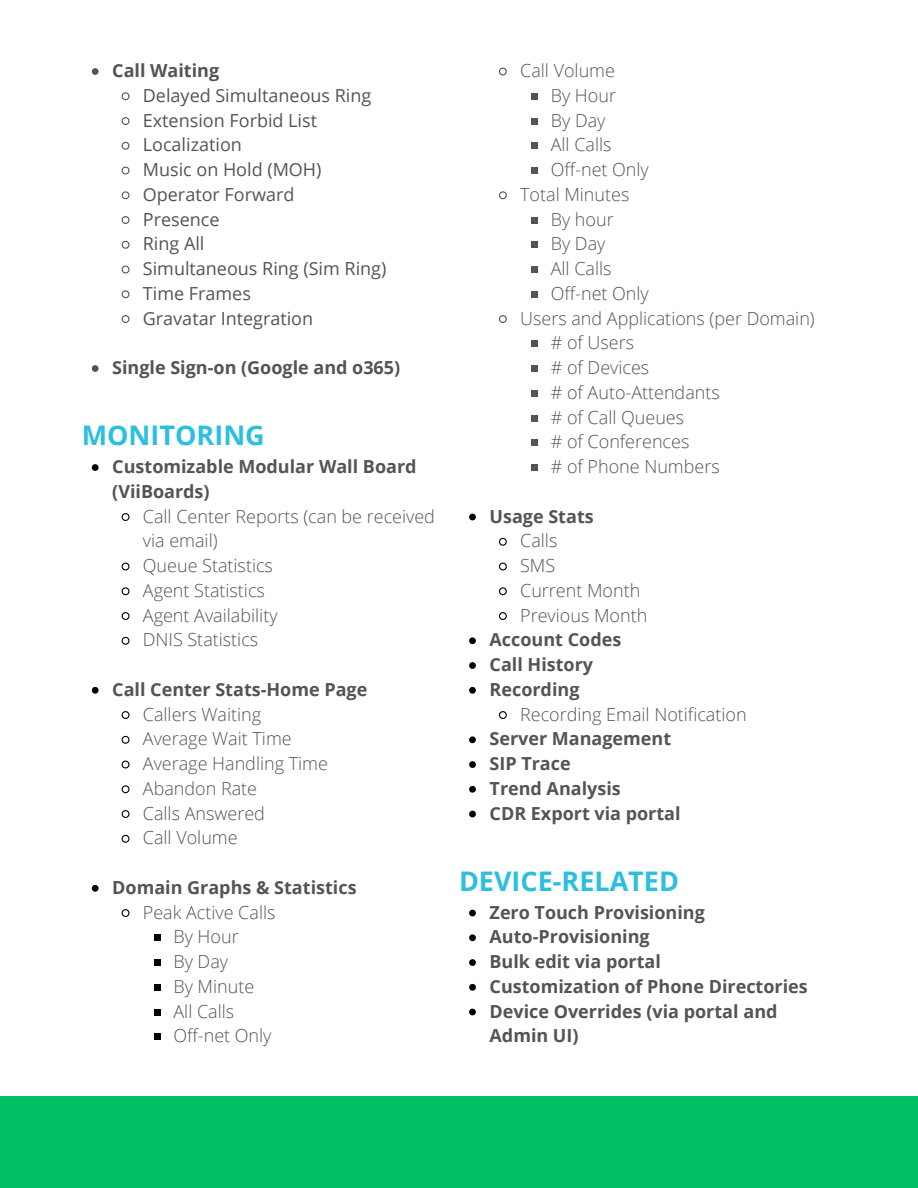
<style>
.page{position:relative;width:918px;height:1188px;background:#fff}
.page>*{position:absolute;margin:0;border:0;box-sizing:border-box;transform-origin:0 0}
.t1{font:700 27px "Open Sans";color:#2cbfe0}
.t2{font:300 18px/24.8px "Open Sans";color:#545454}
.t3{font:700 18px/24.8px "Open Sans";color:#545454}
.t4{font:18px "Open Sans";color:#545454}
</style>
<div class="page">
<div style="left:0;top:1096px;width:918px;height:92px;background:#00bf63"></div>
<svg style="left:92px;top:68px;width:7px;height:7px"></svg>
<svg style="left:121px;top:92px;width:9px;height:9px"></svg>
<svg style="left:121px;top:117px;width:9px;height:8px"></svg>
<svg style="left:121px;top:141px;width:9px;height:9px"></svg>
<svg style="left:121px;top:166px;width:9px;height:9px"></svg>
<svg style="left:121px;top:191px;width:9px;height:9px"></svg>
<svg style="left:121px;top:216px;width:9px;height:8px"></svg>
<svg style="left:121px;top:240px;width:9px;height:9px"></svg>
<svg style="left:121px;top:265px;width:9px;height:9px"></svg>
<svg style="left:121px;top:290px;width:9px;height:9px"></svg>
<svg style="left:121px;top:315px;width:9px;height:8px"></svg>
<svg style="left:92px;top:365px;width:7px;height:7px"></svg>
<svg style="left:92px;top:464px;width:7px;height:7px"></svg>
<svg style="left:121px;top:513px;width:9px;height:8px"></svg>
<svg style="left:121px;top:562px;width:9px;height:9px"></svg>
<svg style="left:121px;top:587px;width:9px;height:9px"></svg>
<svg style="left:121px;top:612px;width:9px;height:8px"></svg>
<svg style="left:121px;top:636px;width:9px;height:9px"></svg>
<svg style="left:92px;top:687px;width:7px;height:7px"></svg>
<svg style="left:121px;top:711px;width:9px;height:8px"></svg>
<svg style="left:121px;top:735px;width:9px;height:9px"></svg>
<svg style="left:121px;top:760px;width:9px;height:9px"></svg>
<svg style="left:121px;top:785px;width:9px;height:9px"></svg>
<svg style="left:121px;top:810px;width:9px;height:8px"></svg>
<svg style="left:121px;top:834px;width:9px;height:9px"></svg>
<svg style="left:92px;top:885px;width:7px;height:7px"></svg>
<svg style="left:121px;top:909px;width:9px;height:8px"></svg>
<div style="left:154px;top:934px;width:6px;height:7px;background:#000"></div>
<div style="left:154px;top:959px;width:6px;height:7px;background:#000"></div>
<div style="left:154px;top:984px;width:6px;height:7px;background:#000"></div>
<svg style="left:154px;top:1009px;width:6px;height:6px"></svg>
<div style="left:154px;top:1033px;width:6px;height:7px;background:#000"></div>
<svg style="left:499px;top:67px;width:8px;height:9px"></svg>
<div style="left:531px;top:93px;width:7px;height:7px;background:#545454"></div>
<div style="left:531px;top:118px;width:7px;height:6px;background:#545454"></div>
<div style="left:531px;top:142px;width:7px;height:7px;background:#545454"></div>
<div style="left:531px;top:167px;width:7px;height:7px;background:#545454"></div>
<svg style="left:499px;top:191px;width:8px;height:9px"></svg>
<div style="left:531px;top:217px;width:7px;height:6px;background:#545454"></div>
<div style="left:531px;top:241px;width:7px;height:7px;background:#545454"></div>
<div style="left:531px;top:266px;width:7px;height:7px;background:#545454"></div>
<div style="left:531px;top:291px;width:7px;height:7px;background:#545454"></div>
<svg style="left:499px;top:315px;width:8px;height:8px"></svg>
<div style="left:531px;top:340px;width:7px;height:7px;background:#545454"></div>
<div style="left:531px;top:365px;width:7px;height:7px;background:#545454"></div>
<div style="left:531px;top:390px;width:7px;height:7px;background:#545454"></div>
<div style="left:531px;top:415px;width:7px;height:6px;background:#545454"></div>
<div style="left:531px;top:439px;width:7px;height:7px;background:#545454"></div>
<div style="left:531px;top:464px;width:7px;height:7px;background:#545454"></div>
<svg style="left:469px;top:514px;width:7px;height:6px"></svg>
<svg style="left:498px;top:537px;width:9px;height:9px"></svg>
<svg style="left:498px;top:562px;width:9px;height:9px"></svg>
<svg style="left:498px;top:587px;width:9px;height:9px"></svg>
<svg style="left:499px;top:612px;width:8px;height:8px"></svg>
<svg style="left:469px;top:637px;width:7px;height:7px"></svg>
<svg style="left:469px;top:662px;width:7px;height:7px"></svg>
<svg style="left:469px;top:687px;width:7px;height:7px"></svg>
<svg style="left:499px;top:711px;width:8px;height:8px"></svg>
<svg style="left:469px;top:736px;width:7px;height:7px"></svg>
<svg style="left:469px;top:761px;width:7px;height:7px"></svg>
<svg style="left:469px;top:786px;width:7px;height:7px"></svg>
<svg style="left:469px;top:811px;width:7px;height:6px"></svg>
<svg style="left:469px;top:910px;width:7px;height:6px"></svg>
<svg style="left:469px;top:934px;width:7px;height:7px"></svg>
<svg style="left:469px;top:959px;width:7px;height:7px"></svg>
<svg style="left:469px;top:984px;width:7px;height:7px"></svg>
<svg style="left:469px;top:1009px;width:7px;height:6px"></svg>
<p class="t3" style="left:112px;top:58px;width:109px">Call Waiting</p>
<p class="t4" style="left:143px;top:83px;width:230px">Delayed Simultaneous Ring</p>
<p class="t4" style="left:143px;top:107px;width:176px">Extension Forbid List</p>
<p class="t4" style="left:143px;top:132px;width:101px">Localization</p>
<p class="t4" style="left:143px;top:157px;width:180px">Music on Hold (MOH)</p>
<p class="t4" style="left:143px;top:182px;width:153px">Operator Forward</p>
<p class="t4" style="left:143px;top:206px;width:78px">Presence</p>
<p class="t4" style="left:143px;top:231px;width:63px">Ring All</p>
<p class="t4" style="left:143px;top:256px;width:245px">Simultaneous Ring (Sim Ring)</p>
<p class="t4" style="left:143px;top:281px;width:110px">Time Frames</p>
<p class="t4" style="left:143px;top:305px;width:172px">Gravatar Integration</p>
<p class="t3" style="left:112px;top:355px;width:289px">Single Sign-on (Google and o365)</p>
<p class="t1" style="left:82px;top:416px;width:185px">MONITORING</p>
<p class="t3" style="left:112px;top:454px;width:306px">Customizable Modular Wall Board (ViiBoards)</p>
<p class="t2" style="left:143px;top:503px;width:294px">Call Center Reports (can be received via email)</p>
<p class="t2" style="left:143px;top:553px;width:132px">Queue Statistics</p>
<p class="t2" style="left:143px;top:578px;width:124px">Agent Statistics</p>
<p class="t2" style="left:143px;top:602px;width:136px">Agent Availability</p>
<p class="t2" style="left:143px;top:627px;width:117px">DNIS Statistics</p>
<p class="t3" style="left:112px;top:677px;width:257px">Call Center Stats-Home Page</p>
<p class="t2" style="left:143px;top:701px;width:120px">Callers Waiting</p>
<p class="t2" style="left:143px;top:726px;width:150px">Average Wait Time</p>
<p class="t2" style="left:143px;top:751px;width:187px">Average Handling Time</p>
<p class="t2" style="left:143px;top:776px;width:116px">Abandon Rate</p>
<p class="t2" style="left:143px;top:800px;width:124px">Calls Answered</p>
<p class="t2" style="left:143px;top:825px;width:96px">Call Volume</p>
<p class="t3" style="left:112px;top:875px;width:246px">Domain Graphs &amp; Statistics</p>
<p class="t2" style="left:143px;top:899px;width:134px">Peak Active Calls</p>
<p class="t2" style="left:173px;top:924px;width:67px">By Hour</p>
<p class="t2" style="left:173px;top:949px;width:56px">By Day</p>
<p class="t2" style="left:173px;top:974px;width:82px">By Minute</p>
<p class="t2" style="left:173px;top:998px;width:62px">All Calls</p>
<p class="t2" style="left:173px;top:1023px;width:100px">Off-net Only</p>
<p class="t2" style="left:520px;top:58px;width:96px">Call Volume</p>
<p class="t2" style="left:551px;top:83px;width:67px">By Hour</p>
<p class="t2" style="left:551px;top:107px;width:56px">By Day</p>
<p class="t2" style="left:551px;top:132px;width:62px">All Calls</p>
<p class="t2" style="left:551px;top:157px;width:100px">Off-net Only</p>
<p class="t2" style="left:520px;top:182px;width:111px">Total Minutes</p>
<p class="t2" style="left:551px;top:206px;width:64px">By hour</p>
<p class="t2" style="left:551px;top:231px;width:56px">By Day</p>
<p class="t2" style="left:551px;top:256px;width:62px">All Calls</p>
<p class="t2" style="left:551px;top:281px;width:100px">Off-net Only</p>
<p class="t2" style="left:520px;top:305px;width:296px">Users and Applications (per Domain)</p>
<p class="t2" style="left:551px;top:330px;width:85px"># of Users</p>
<p class="t2" style="left:551px;top:355px;width:100px"># of Devices</p>
<p class="t2" style="left:551px;top:380px;width:171px"># of Auto-Attendants</p>
<p class="t2" style="left:551px;top:404px;width:135px"># of Call Queues</p>
<p class="t2" style="left:551px;top:429px;width:140px"># of Conferences</p>
<p class="t2" style="left:551px;top:454px;width:171px"># of Phone Numbers</p>
<p class="t3" style="left:490px;top:503px;width:106px">Usage Stats</p>
<p class="t2" style="left:520px;top:528px;width:39px">Calls</p>
<p class="t2" style="left:520px;top:553px;width:37px">SMS</p>
<p class="t2" style="left:520px;top:578px;width:122px">Current Month</p>
<p class="t2" style="left:520px;top:602px;width:129px">Previous Month</p>
<p class="t3" style="left:490px;top:627px;width:133px">Account Codes</p>
<p class="t3" style="left:490px;top:652px;width:105px">Call History</p>
<p class="t3" style="left:490px;top:677px;width:91px">Recording</p>
<p class="t2" style="left:520px;top:701px;width:228px">Recording Email Notification</p>
<p class="t3" style="left:490px;top:726px;width:183px">Server Management</p>
<p class="t3" style="left:490px;top:751px;width:83px">SIP Trace</p>
<p class="t3" style="left:490px;top:776px;width:133px">Trend Analysis</p>
<p class="t3" style="left:490px;top:800px;width:193px">CDR Export via portal</p>
<p class="t1" style="left:459px;top:862px;width:222px">DEVICE-RELATED</p>
<p class="t3" style="left:490px;top:899px;width:217px">Zero Touch Provisioning</p>
<p class="t3" style="left:490px;top:924px;width:162px">Auto-Provisioning</p>
<p class="t3" style="left:490px;top:949px;width:173px">Bulk edit via portal</p>
<p class="t3" style="left:490px;top:974px;width:320px">Customization of Phone Directories</p>
<p class="t3" style="left:490px;top:998px;width:289px">Device Overrides (via portal and<br>Admin UI)</p>
</div>
